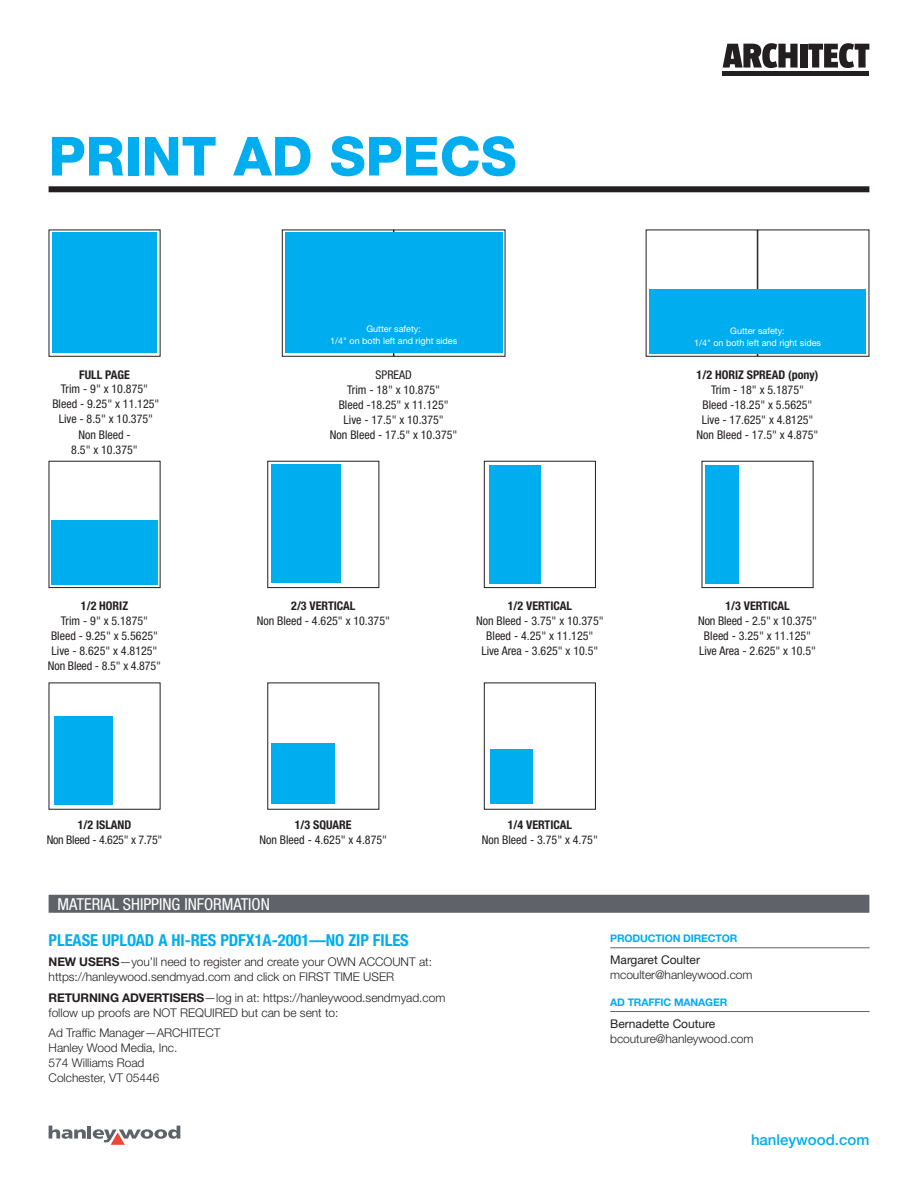
<style>
.page{position:relative;width:918px;height:1188px;background:#fff}
.page>*{position:absolute;margin:0;border:0;box-sizing:border-box;transform-origin:0 0}
.t1{font:800 54px "Helvetica Neue LT Std";color:#00aeef}
.Rate_Subhead_1{font:700 condensed 16.5px "Helvetica Neue LT Std";color:#00aeef}
.t2{font:condensed 16.5px "Helvetica Neue LT Std";color:#fff}
.t3{font:500 15px "Helvetica Neue LT Std";color:#00aeef}
.Spec_Size{font:condensed 12px/15px "Helvetica Neue LT Std";color:#231f20;text-align:center}
.Rate_Copy{font:300 12px/15px "Helvetica Neue LT Std";letter-spacing:-.005em;color:#231f20}
.Spec_Size-2{font:700 condensed 12px "Helvetica Neue LT Std";color:#231f20}
.Spec_Size-3{font:condensed 12px "Helvetica Neue LT Std";letter-spacing:-.02em;color:#231f20}
.Rate_Copy-2{font:12px "Helvetica Neue LT Std";letter-spacing:-.005em;color:#231f20}
.Rate_Subhead_2{font:700 10.5px "Helvetica Neue LT Std";letter-spacing:-.015em;color:#00aeef}
.Footnote{font:9px "Helvetica Neue LT Std";color:#fff}
.s1{font-weight:700}
.s2{font-weight:400}
</style>
<div class="page">
<svg style="left:49px;top:1126px;width:131px;height:19px"></svg>
<div style="left:49px;top:186px;width:820px;height:6px;background:#231f20"></div>
<svg style="left:723px;top:43px;width:75px;height:25px"></svg>
<div style="left:800px;top:44px;width:7px;height:24px;background:#231f20"></div>
<svg style="left:808px;top:43px;width:61px;height:25px"></svg>
<div style="left:723px;top:71px;width:146px;height:5px;background:#231f20"></div>
<div style="left:49px;top:895px;width:820px;height:18px;background:#5f6369"></div>
<div style="left:267px;top:461px;width:112px;height:127px;border:1px solid #231f20"></div>
<div style="left:272px;top:464px;width:69px;height:119px;background:#00aeef"></div>
<div style="left:646px;top:230px;width:112px;height:127px;border:1px solid #231f20"></div>
<div style="left:649px;top:289px;width:217px;height:65px;background:#00aeef"></div>
<div style="left:49px;top:461px;width:112px;height:127px;border:1px solid #231f20"></div>
<div style="left:51px;top:520px;width:107px;height:65px;background:#00aeef"></div>
<div style="left:54px;top:716px;width:59px;height:88px;background:#00aeef"></div>
<div style="left:484px;top:461px;width:112px;height:127px;border:1px solid #231f20"></div>
<div style="left:489px;top:465px;width:51px;height:118px;background:#00aeef"></div>
<div style="left:702px;top:461px;width:112px;height:127px;border:1px solid #231f20"></div>
<div style="left:705px;top:465px;width:33px;height:118px;background:#00aeef"></div>
<div style="left:267px;top:682px;width:112px;height:128px;border:1px solid #231f20"></div>
<div style="left:271px;top:743px;width:63px;height:61px;background:#00aeef"></div>
<div style="left:484px;top:682px;width:112px;height:128px;border:1px solid #231f20"></div>
<div style="left:490px;top:750px;width:42px;height:54px;background:#00aeef"></div>
<div style="left:52px;top:233px;width:105px;height:120px;background:#00aeef"></div>
<div style="left:393px;top:230px;width:112px;height:127px;border:1px solid #231f20"></div>
<div style="left:282px;top:230px;width:112px;height:127px;border:1px solid #231f20"></div>
<div style="left:285px;top:233px;width:217px;height:120px;background:#00aeef"></div>
<hr style="left:610px;top:947px;width:260px;height:1px;background:#5f6369">
<hr style="left:610px;top:1011px;width:260px;height:1px;background:#5f6369">
<h1 class="t1" style="left:49px;top:124px;width:470px">PRINT AD SPECS</h1>
<p class="Footnote" style="left:366px;top:324px;width:56px">Gutter safety:</p>
<p class="Footnote" style="left:330px;top:336px;width:129px">1/4" on both left and right sides</p>
<p class="Spec_Size" style="left:52px;top:367px;width:109px"><span class="s1">FULL PAGE<br></span>Trim - 9" x 10.875"<br>Bleed - 9.25" x 11.125"<br>Live - 8.5" x 10.375"<br>Non Bleed -<br>8.5" x 10.375"</p>
<p class="Spec_Size" style="left:376px;top:367px;width:38px">SPREAD</p>
<p class="Spec_Size" style="left:347px;top:382px;width:94px">Trim - 18" x 10.875"</p>
<p class="Spec_Size" style="left:339px;top:397px;width:111px">Bleed -18.25" x 11.125"</p>
<p class="Spec_Size" style="left:344px;top:412px;width:102px">Live - 17.5" x 10.375"</p>
<p class="Spec_Size" style="left:330px;top:427px;width:129px">Non Bleed - 17.5" x 10.375"</p>
<p class="Spec_Size-2" style="left:81px;top:599px;width:49px">1/2 HORIZ</p>
<p class="Spec_Size" style="left:61px;top:613px;width:89px">Trim - 9" x 5.1875"</p>
<p class="Spec_Size" style="left:51px;top:628px;width:109px">Bleed - 9.25" x 5.5625"</p>
<p class="Spec_Size" style="left:52px;top:643px;width:107px">Live - 8.625" x 4.8125"</p>
<p class="Spec_Size" style="left:48px;top:658px;width:115px">Non Bleed - 8.5" x 4.875"</p>
<p class="Spec_Size-2" style="left:291px;top:599px;width:66px">2/3 VERTICAL</p>
<p class="Spec_Size" style="left:257px;top:613px;width:135px">Non Bleed - 4.625" x 10.375"</p>
<p class="Spec_Size-2" style="left:508px;top:599px;width:66px">1/2 VERTICAL</p>
<p class="Spec_Size" style="left:476px;top:613px;width:129px">Non Bleed - 3.75" x 10.375"</p>
<p class="Spec_Size" style="left:486px;top:628px;width:109px">Bleed - 4.25" x 11.125"</p>
<p class="Spec_Size" style="left:481px;top:643px;width:119px">Live Area - 3.625" x 10.5"</p>
<p class="Spec_Size-2" style="left:78px;top:817px;width:55px">1/2 ISLAND</p>
<p class="Spec_Size-3" style="left:47px;top:833px;width:117px">Non Bleed - 4.625" x 7.75"</p>
<p class="Spec_Size-2" style="left:295px;top:817px;width:58px">1/3 SQUARE</p>
<p class="Spec_Size" style="left:260px;top:832px;width:129px">Non Bleed - 4.625" x 4.875"</p>
<h2 class="t2" style="left:58px;top:894px;width:214px">MATERIAL SHIPPING INFORMATION</h2>
<p class="Spec_Size-2" style="left:508px;top:817px;width:66px">1/4 VERTICAL</p>
<p class="Spec_Size" style="left:482px;top:832px;width:118px">Non Bleed - 3.75" x 4.75"</p>
<p class="Footnote" style="left:730px;top:325px;width:56px">Gutter safety:</p>
<p class="Footnote" style="left:694px;top:337px;width:129px">1/4" on both left and right sides</p>
<p class="Spec_Size-2" style="left:697px;top:367px;width:123px">1/2 HORIZ SPREAD (pony)</p>
<p class="Spec_Size" style="left:711px;top:382px;width:94px">Trim - 18" x 5.1875"</p>
<p class="Spec_Size" style="left:703px;top:397px;width:111px">Bleed -18.25" x 5.5625"</p>
<p class="Spec_Size" style="left:702px;top:412px;width:113px">Live - 17.625" x 4.8125"</p>
<p class="Spec_Size" style="left:697px;top:427px;width:123px">Non Bleed - 17.5" x 4.875"</p>
<p class="Spec_Size-2" style="left:725px;top:599px;width:66px">1/3 VERTICAL</p>
<p class="Spec_Size" style="left:698px;top:613px;width:120px">Non Bleed - 2.5" x 10.375"</p>
<p class="Spec_Size" style="left:704px;top:628px;width:109px">Bleed - 3.25" x 11.125"</p>
<p class="Spec_Size" style="left:699px;top:643px;width:119px">Live Area - 2.625" x 10.5"</p>
<p class="Rate_Subhead_1" style="left:49px;top:930px;width:362px">PLEASE UPLOAD A HI-RES PDFX1A-2001—NO ZIP FILES</p>
<p class="Rate_Copy" style="left:49px;top:954px;width:385px"><span class="s1">NEW USERS</span>—you’ll need to register and create your OWN ACCOUNT at: https://hanleywood.sendmyad.com and click on FIRST TIME USER</p>
<p class="Rate_Copy" style="left:49px;top:990px;width:398px"><span class="s1">RETURNING ADVERTISERS</span>—log in at: https://hanleywood.sendmyad.com follow up proofs are NOT REQUIRED but can be sent to:</p>
<p class="Rate_Copy" style="left:49px;top:1025px;width:173px">Ad Traffic Manager—ARCHITECT<br>Hanley Wood Media, Inc.<br>574 Williams Road<br>Colchester, VT 05446</p>
<p class="Rate_Subhead_2" style="left:610px;top:932px;width:129px">PRODUCTION DIRECTOR</p>
<p class="Rate_Copy" style="left:610px;top:952px;width:144px"><span class="s2">Margaret Coulter </span>mcoulter@hanleywood.com</p>
<p class="Rate_Subhead_2" style="left:610px;top:996px;width:119px">AD TRAFFIC MANAGER</p>
<p class="Rate_Copy-2" style="left:610px;top:1016px;width:107px">Bernadette Couture</p>
<p class="Rate_Copy" style="left:610px;top:1030px;width:145px">bcouture@hanleywood.com</p>
<p class="t3" style="left:751px;top:1131px;width:120px">hanleywood.com</p>
</div>
